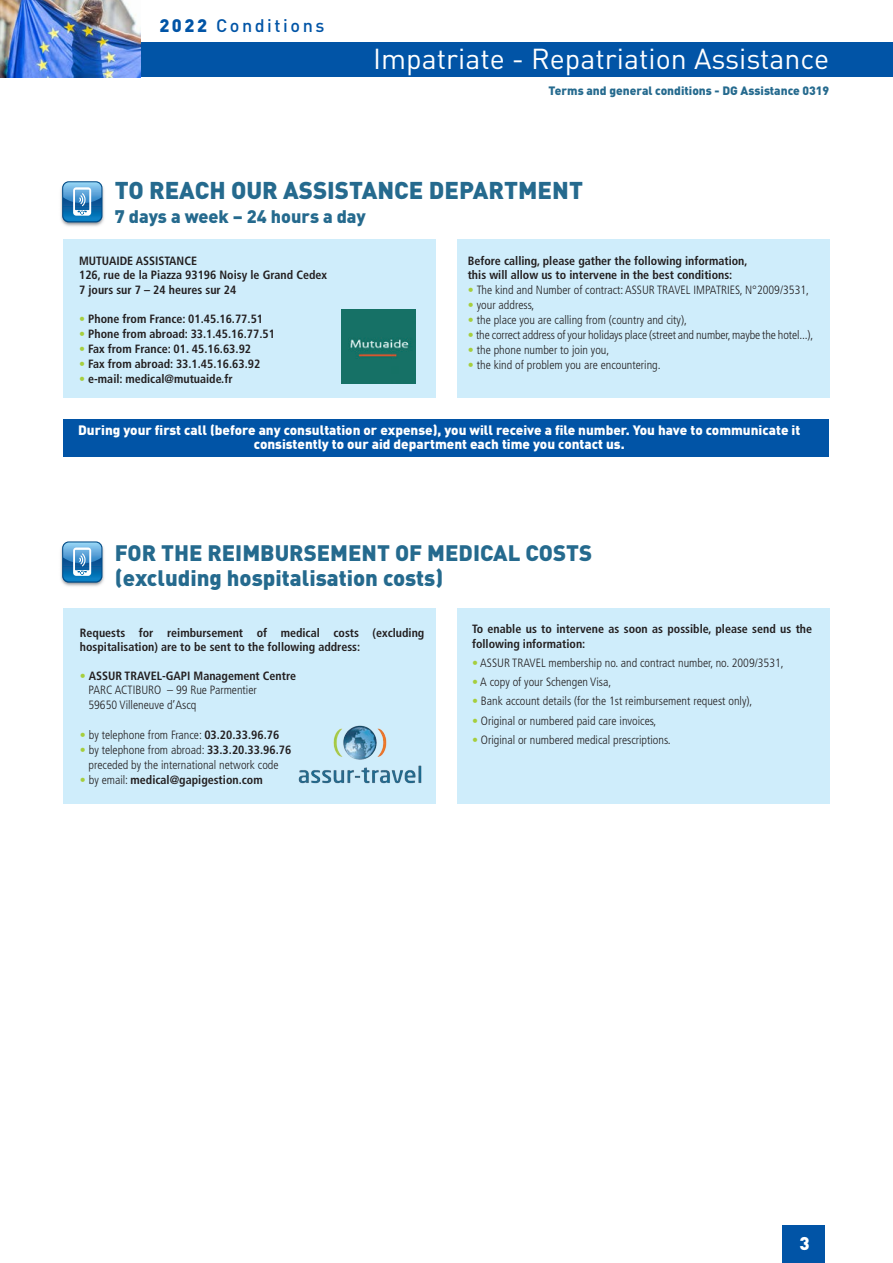
<style>
.page{position:relative;width:893px;height:1263px;background:#fff}
.page>*{position:absolute;margin:0;border:0;box-sizing:border-box;transform-origin:0 0}
.t1{font:28.5px "DIN";color:#fff}
.Titre2{font:900 24px "DIN";color:#256a8e}
.Titre2cg{font:900 22.2px "DIN";color:#256a8e}
.t2{font:900 18.15px "DIN";color:#fff}
.Titre2-2{font:900 18px "DIN";color:#256a8e}
.t3{font:500 18px "DIN";letter-spacing:.14em;color:#0154a6}
.Titre2-3{font:900 13.5px/14.2px "DIN";color:#fff;text-align:center}
.Texte1cg{font:300 condensed 12px "Frutiger LT Std";color:#231f20}
.Texte1{font:700 condensed 12px "Frutiger LT Std";color:#231f20}
.Texte1-2{font:300 condensed 12px "Frutiger LT Std";color:#231f20}
.Texte1cg-2{font:700 condensed 12px/14.2px "Frutiger LT Std";color:#231f20}
.t4{font:900 12px "DIN";color:#256a8e}
.s1{font-weight:900}
.s2{font-weight:300;color:#a6ce3d}
.s3{color:#a6ce3d}
.s4{font-weight:700}
.s5{font-weight:300}
</style>
<div class="page">
<div style="left:64px;top:419px;width:765px;height:38px;background:#0154a6"></div>
<div style="left:64px;top:240px;width:372px;height:158px;background:#cfedfb"></div>
<div style="left:64px;top:608px;width:372px;height:196px;background:#cfedfb"></div>
<div style="left:457px;top:240px;width:372px;height:158px;background:#cfedfb"></div>
<div style="left:457px;top:608px;width:372px;height:196px;background:#cfedfb"></div>
<img style="left:342px;top:309px;width:73px;height:74px">
<img style="left:60px;top:544px;width:44px;height:43px">
<svg style="left:62px;top:541px;width:40px;height:42px"></svg>
<svg style="left:63px;top:542px;width:38px;height:39px"></svg>
<img style="left:60px;top:181px;width:44px;height:46px">
<svg style="left:62px;top:181px;width:40px;height:41px"></svg>
<svg style="left:63px;top:182px;width:38px;height:39px"></svg>
<img style="left:298px;top:725px;width:124px;height:59px">
<div style="left:0;top:43px;width:893px;height:34px;background:#0154a6"></div>
<div style="left:783px;top:1225px;width:42px;height:38px;background:#0154a6"></div>
<img style="left:0;top:0;width:140px;height:77px">
<h3 class="t3" style="left:159px;top:14px;width:166px"><span class="s1">2022</span> Conditions</h3>
<h1 class="t1" style="left:373px;top:41px;width:457px">Impatriate - Repatriation Assistance</h1>
<p class="t4" style="left:549px;top:83px;width:282px">Terms and general conditions - DG Assistance 0319</p>
<p class="Titre2" style="left:115px;top:174px;width:470px">TO REACH OUR ASSISTANCE DEPARTMENT</p>
<p class="Titre2-2" style="left:115px;top:204px;width:253px">7 days a week – 24 hours a day</p>
<p class="Texte1" style="left:79px;top:254px;width:119px">MUTUAIDE ASSISTANCE</p>
<p class="Texte1" style="left:79px;top:268px;width:249px">126, rue de la Piazza 93196 Noisy le Grand Cedex</p>
<p class="Texte1" style="left:79px;top:282px;width:159px">7 jours sur 7 – 24 heures sur 24</p>
<p class="Texte1" style="left:79px;top:311px;width:186px"><span class="s2">•</span> Phone from France: 01.45.16.77.51</p>
<p class="Texte1" style="left:79px;top:326px;width:197px"><span class="s2">•</span> Phone from abroad: 33.1.45.16.77.51</p>
<p class="Texte1" style="left:79px;top:341px;width:174px"><span class="s2">•</span> Fax from France: 01. 45.16.63.92</p>
<p class="Texte1" style="left:79px;top:356px;width:183px"><span class="s2">•</span> Fax from abroad: 33.1.45.16.63.92</p>
<p class="Texte1" style="left:79px;top:371px;width:155px"><span class="s2">•</span> e-mail: medical@mutuaide.fr</p>
<p class="Texte1" style="left:468px;top:254px;width:281px">Before calling, please gather the following information,</p>
<p class="Texte1" style="left:468px;top:268px;width:266px">this will allow us to intervene in the best conditions:</p>
<p class="Texte1-2" style="left:468px;top:283px;width:343px"><span class="s3">•</span> The kind and Number of contract: ASSUR TRAVEL IMPATRIES, N°2009/3531,</p>
<p class="Texte1-2" style="left:468px;top:298px;width:68px"><span class="s3">•</span> your address,</p>
<p class="Texte1-2" style="left:468px;top:313px;width:221px"><span class="s3">•</span> the place you are calling from (country and city),</p>
<p class="Texte1-2" style="left:468px;top:328px;width:347px"><span class="s3">•</span> the correct address of your holidays place (street and number, maybe the hotel...),</p>
<p class="Texte1-2" style="left:468px;top:343px;width:143px"><span class="s3">•</span> the phone number to join you,</p>
<p class="Texte1-2" style="left:468px;top:358px;width:194px"><span class="s3">•</span> the kind of problem you are encountering.</p>
<p class="Titre2-3" style="left:78px;top:422px;width:724px">During your first call (before any consultation or expense), you will receive a file number. You have to communicate it consistently to our aid department each time you contact us.</p>
<p class="Titre2cg" style="left:115px;top:538px;width:479px">FOR THE REIMBURSEMENT OF MEDICAL COSTS</p>
<p class="Titre2cg" style="left:115px;top:563px;width:330px">(excluding hospitalisation costs)</p>
<p class="Texte1cg-2" style="left:80px;top:625px;width:346px">Requests for reimbursement of medical costs (excluding hospitalisation) are to be sent to the following address:</p>
<p class="Texte1cg-2" style="left:80px;top:669px;width:218px"><span class="s2">•</span> ASSUR TRAVEL-GAPI Management Centre</p>
<p class="Texte1cg" style="left:88px;top:683px;width:170px">PARC ACTIBURO – 99 Rue Parmentier</p>
<p class="Texte1cg" style="left:88px;top:698px;width:109px">59650 Villeneuve d’Ascq</p>
<p class="Texte1cg" style="left:80px;top:728px;width:201px"><span class="s3">•</span> by telephone from France: <span class="s4">03.20.33.96.76</span></p>
<p class="Texte1cg" style="left:80px;top:743px;width:213px"><span class="s3">•</span> by telephone from abroad: <span class="s4">33.3.20.33.96.76</span></p>
<p class="Texte1cg" style="left:89px;top:758px;width:192px">preceded by the international network code</p>
<p class="Texte1cg-2" style="left:80px;top:772px;width:184px"><span class="s2">•</span> <span class="s5">by email:</span> medical@gapigestion.com</p>
<p class="Texte1cg-2" style="left:472px;top:622px;width:342px">To enable us to intervene as soon as possible, please send us the following information:</p>
<p class="Texte1cg" style="left:472px;top:656px;width:313px"><span class="s3">•</span> ASSUR TRAVEL membership no. and contract number, no. 2009/3531,</p>
<p class="Texte1cg" style="left:472px;top:675px;width:141px"><span class="s3">•</span> A copy of your Schengen Visa,</p>
<p class="Texte1cg" style="left:472px;top:694px;width:282px"><span class="s3">•</span> Bank account details (for the 1st reimbursement request only),</p>
<p class="Texte1cg" style="left:472px;top:713px;width:186px"><span class="s3">•</span> Original or numbered paid care invoices,</p>
<p class="Texte1cg" style="left:472px;top:733px;width:200px"><span class="s3">•</span> Original or numbered medical prescriptions.</p>
<h3 class="t2" style="left:799px;top:1231px;width:12px">3</h3>
</div>
